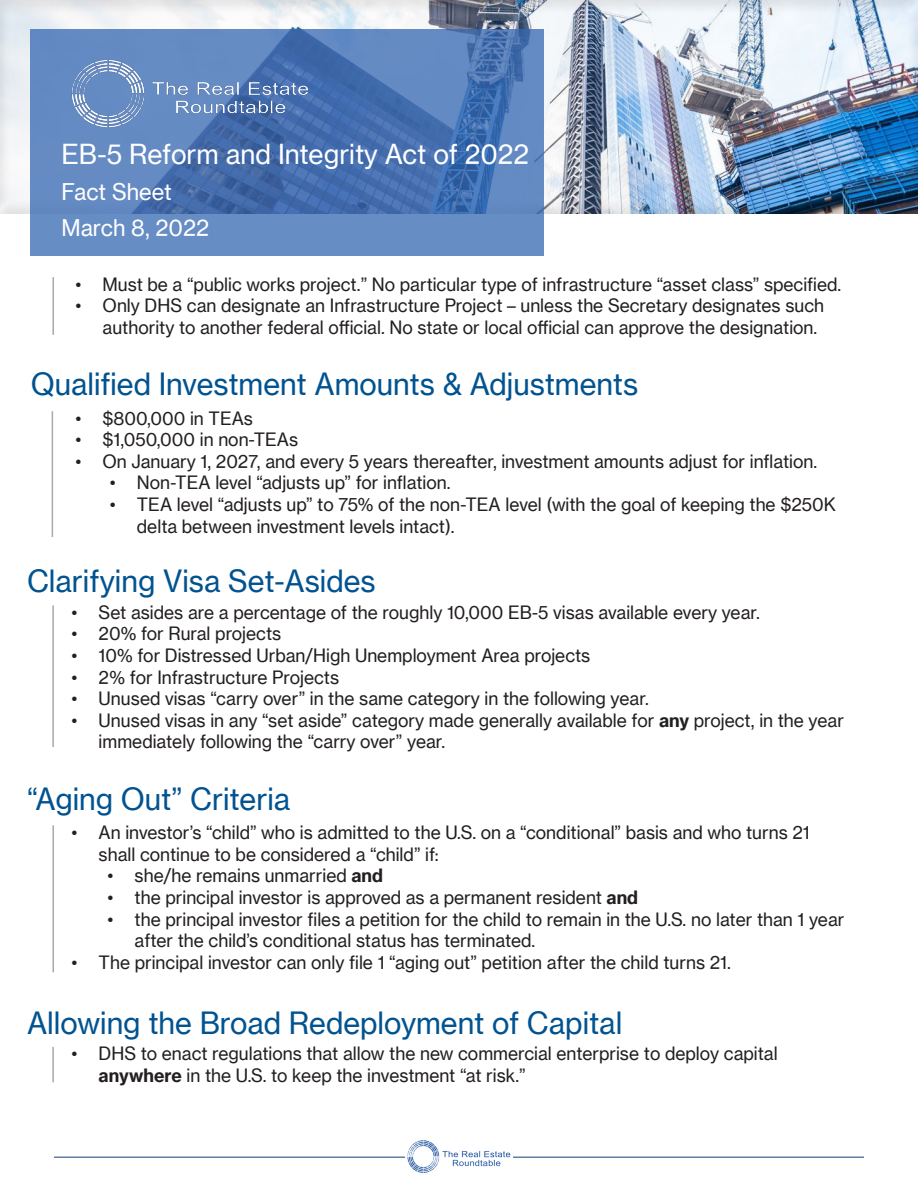
<style>
.page{position:relative;width:918px;height:1188px;background:#fff}
.page>*{position:absolute;margin:0;border:0;box-sizing:border-box;transform-origin:0 0}
.Paragraph_Style_1{font:30px "N Haas Grotesk TX Std 55 Rg";color:#005390}
.t1{font:27px "N Haas Grotesk TX Std 55 Rg";color:#fff}
.Paragraph_Style_1-2{font:22.5px "N Haas Grotesk TX Std 55 Rg";color:#fff}
.t2{font:18px/21.6px "N Haas Grotesk TX Std 55 Rg";color:#231f20}
.s1{font-family:"N Haas Grotesk TX Std 75 Bd"}
</style>
<div class="page">
<div style="left:0;top:0;width:918px;height:214px;background:#231f20;opacity:.1"></div>
<svg style="left:31px;top:29px;width:513px;height:227px;background:#567eba"></svg>
<hr style="left:52px;top:411px;width:1px;height:126px;background:#a8a9ad">
<hr style="left:54px;top:1156px;width:810px;height:2px;background:#647ea3">
<img style="left:405px;top:1140px;width:108px;height:33px">
<hr style="left:52px;top:605px;width:2px;height:142px;background:#a8a9ad">
<hr style="left:52px;top:825px;width:2px;height:147px;background:#a8a9ad">
<hr style="left:52px;top:1047px;width:2px;height:35px;background:#a8a9ad">
<img style="left:67px;top:56px;width:250px;height:75px">
<hr style="left:52px;top:277px;width:2px;height:58px;background:#a8a9ad">
<p class="t1" style="left:62px;top:138px;width:469px">EB-5 Reform and Integrity Act of 2022</p>
<p class="Paragraph_Style_1-2" style="left:62px;top:178px;width:112px">Fact Sheet</p>
<p class="Paragraph_Style_1-2" style="left:62px;top:214px;width:149px">March 8, 2022</p>
<p class="t2" style="left:76px;top:273px;width:767px">• Must be a “public works project.” No particular type of infrastructure “asset class” specified.</p>
<p class="t2" style="left:103px;top:294px;width:723px;text-indent:-27px">• Only DHS can designate an Infrastructure Project – unless the Secretary designates such authority to another federal official. No state or local official can approve the designation.</p>
<p class="Paragraph_Style_1" style="left:31px;top:366px;width:609px">Qualified Investment Amounts &amp; Adjustments</p>
<p class="t2" style="left:75px;top:407px;width:179px">• $800,000 in TEAs</p>
<p class="t2" style="left:75px;top:429px;width:224px">• $1,050,000 in non-TEAs</p>
<p class="t2" style="left:75px;top:450px;width:743px">• On January 1, 2027, and every 5 years thereafter, investment amounts adjust for inflation.</p>
<p class="t2" style="left:110px;top:472px;width:342px">• Non-TEA level “adjusts up” for inflation.</p>
<p class="t2" style="left:137px;top:493px;width:701px;text-indent:-27px">• TEA level “adjusts up” to 75% of the non-TEA level (with the goal of keeping the $250K delta between investment levels intact).</p>
<p class="Paragraph_Style_1" style="left:27px;top:563px;width:350px">Clarifying Visa Set-Asides</p>
<p class="t2" style="left:72px;top:601px;width:690px">• Set asides are a percentage of the roughly 10,000 EB-5 visas available every year.</p>
<p class="t2" style="left:72px;top:623px;width:211px">• 20% for Rural projects</p>
<p class="t2" style="left:72px;top:644px;width:520px">• 10% for Distressed Urban/High Unemployment Area projects</p>
<p class="t2" style="left:72px;top:666px;width:269px">• 2% for Infrastructure Projects</p>
<p class="t2" style="left:72px;top:687px;width:579px">• Unused visas “carry over” in the same category in the following year.</p>
<p class="t2" style="left:99px;top:709px;width:747px;text-indent:-27px">• Unused visas in any “set aside” category made generally available for <span class="s1">any</span> project, in the year immediately following the “carry over” year.</p>
<p class="Paragraph_Style_1" style="left:27px;top:780px;width:265px">“Aging Out” Criteria</p>
<p class="t2" style="left:99px;top:822px;width:713px;text-indent:-27px">• An investor’s “child” who is admitted to the U.S. on a “conditional” basis and who turns 21 shall continue to be considered a “child” if:</p>
<p class="t2" style="left:108px;top:865px;width:277px">• she/he remains unmarried <span class="s1">and</span></p>
<p class="t2" style="left:108px;top:886px;width:532px">• the principal investor is approved as a permanent resident <span class="s1">and</span></p>
<p class="t2" style="left:135px;top:908px;width:711px;text-indent:-27px">• the principal investor files a petition for the child to remain in the U.S. no later than 1 year after the child’s conditional status has terminated.</p>
<p class="t2" style="left:72px;top:951px;width:661px">• The principal investor can only file 1 “aging out” petition after the child turns 21.</p>
<p class="Paragraph_Style_1" style="left:27px;top:1005px;width:597px">Allowing the Broad Redeployment of Capital</p>
<p class="t2" style="left:99px;top:1043px;width:681px;text-indent:-27px">• DHS to enact regulations that allow the new commercial enterprise to deploy capital <span class="s1">anywhere</span> in the U.S. to keep the investment “at risk.”</p>
</div>
